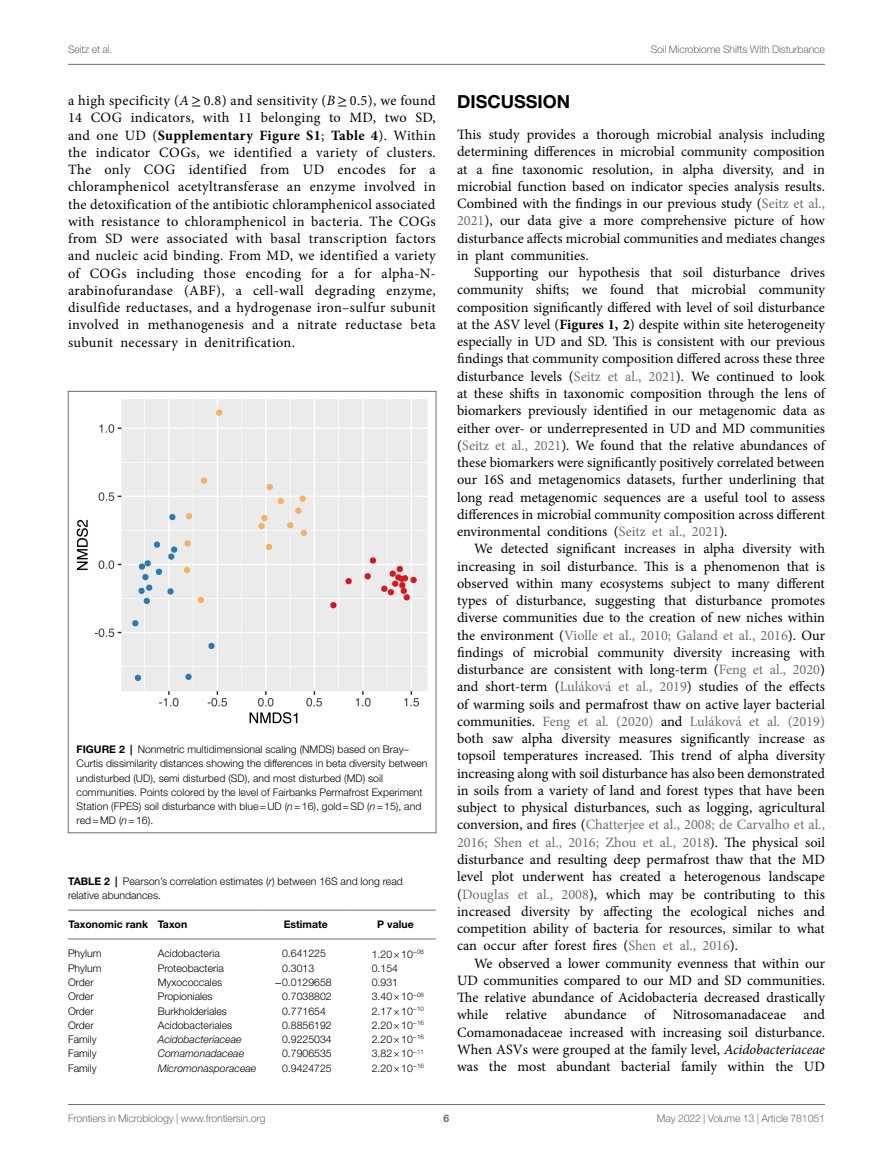
<style>
.page{position:relative;width:893px;height:1170px;background:#fff}
.page>*{position:absolute;margin:0;border:0;box-sizing:border-box;transform-origin:0 0}
.HEAD_1{font:700 18px "Helvetica Neue LT Std";color:#000}
.TEXT{font:14.25px/17.2px "Minion Pro";color:#000;text-align:justify}
.TEXT_FLUSH{font:14.25px/17.2px "Minion Pro";color:#000;text-align:justify}
.FIG_LEG{font:300 10.5px/14.2px "Helvetica Neue LT Std";color:#000}
.TB_TX{font:300 10.5px "Helvetica Neue LT Std";color:#000}
.t1{font:300 10.5px "Helvetica Neue LT Std";letter-spacing:-.015em;color:#6d6e71}
.TT_NO_RULE{font:300 10.5px/14.2px "Helvetica Neue LT Std";color:#000}
.TB_TX-2{font:italic 300 10.5px "Helvetica Neue LT Std";color:#000}
.TB_CH{font:700 10.5px "Helvetica Neue LT Std";color:#000}
.t2{font:700 10.5px "Helvetica Neue LT Std";color:#6d6e71}
.s1{font-style:italic}
.s2{font-family:"STIX General"}
.s3{font-weight:700}
.s4{color:#6d6e71}
.s5{font-family:"STIX General";font-weight:400}
</style>
<div class="page">
<hr style="left:68px;top:64px;width:757px;height:1px;background:#6d6e71">
<hr style="left:68px;top:1104px;width:757px;height:1px;background:#6d6e71">
<img style="left:77px;top:400px;width:351px;height:323px">
<hr style="left:153px;top:909px;width:108px;height:1px;background:#6d6e71">
<hr style="left:153px;top:938px;width:108px;height:1px;background:#6d6e71">
<hr style="left:261px;top:909px;width:90px;height:1px;background:#6d6e71">
<hr style="left:261px;top:938px;width:90px;height:1px;background:#6d6e71">
<hr style="left:351px;top:909px;width:85px;height:1px;background:#6d6e71">
<hr style="left:351px;top:938px;width:85px;height:1px;background:#6d6e71">
<hr style="left:68px;top:909px;width:85px;height:1px;background:#6d6e71">
<hr style="left:68px;top:938px;width:85px;height:1px;background:#6d6e71">
<p class="t1" style="left:68px;top:42px;width:46px">Seitz et al.</p>
<p class="t1" style="left:651px;top:42px;width:176px">Soil Microbiome Shifts With Disturbance</p>
<p class="TEXT" style="left:68px;top:92px;width:369px">a high specificity (<span class="s1">A</span> <span class="s2">≥</span> 0.8) and sensitivity (<span class="s1">B</span> <span class="s2">≥</span> 0.5), we found 14 COG indicators, with 11 belonging to MD, two SD, and one UD (<span class="s3">Supplementary Figure S1</span>; <span class="s3">Table 4</span>). Within the indicator COGs, we identified a variety of clusters.<br>The only COG identified from UD encodes for a chloramphenicol acetyltransferase an enzyme involved in the detoxification of the antibiotic chloramphenicol associated with resistance to chloramphenicol in bacteria. The COGs from SD were associated with basal transcription factors and nucleic acid binding. From MD, we identified a variety of COGs including those encoding for a for alpha-N&shy;arabinofurandase (ABF), a cell-wall degrading enzyme, disulfide reductases, and a hydrogenase iron–sulfur subunit involved in methanogenesis and a nitrate reductase beta subunit necessary in denitrification.</p>
<p class="HEAD_1" style="left:457px;top:90px;width:115px">DISCUSSION</p>
<p class="TEXT_FLUSH" style="left:457px;top:126px;width:369px">This study provides a thorough microbial analysis including determining differences in microbial community composition at a fine taxonomic resolution, in alpha diversity, and in microbial function based on indicator species analysis results.<br>Combined with the findings in our previous study (<span class="s4">Seitz et al., 2021</span>), our data give a more comprehensive picture of how disturbance affects microbial communities and mediates changes in plant communities.</p>
<p class="TEXT" style="left:457px;top:264px;width:370px;text-indent:17px">Supporting our hypothesis that soil disturbance drives community shifts; we found that microbial community composition significantly differed with level of soil disturbance at the ASV level (<span class="s3">Figures 1, 2</span>) despite within site heterogeneity especially in UD and SD. This is consistent with our previous findings that community composition differed across these three disturbance levels (<span class="s4">Seitz et al., 2021</span>). We continued to look at these shifts in taxonomic composition through the lens of biomarkers previously identified in our metagenomic data as either over- or underrepresented in UD and MD communities (<span class="s4">Seitz et al., 2021</span>). We found that the relative abundances of these biomarkers were significantly positively correlated between our 16S and metagenomics datasets, further underlining that long read metagenomic sequences are a useful tool to assess differences in microbial community composition across different environmental conditions (<span class="s4">Seitz et al., 2021</span>).</p>
<p class="TEXT" style="left:457px;top:540px;width:369px;text-indent:17px">We detected significant increases in alpha diversity with increasing in soil disturbance. This is a phenomenon that is observed within many ecosystems subject to many different types of disturbance, suggesting that disturbance promotes diverse communities due to the creation of new niches within the environment (<span class="s4">Violle et al., 2010; Galand et al., 2016</span>). Our findings of microbial community diversity increasing with disturbance are consistent with long-term (<span class="s4">Feng et al., 2020</span>) and short-term (<span class="s4">Luláková et al., 2019</span>) studies of the effects of warming soils and permafrost thaw on active layer bacterial communities. <span class="s4">Feng et al. (2020)</span> and <span class="s4">Luláková et al. (2019) </span>both saw alpha diversity measures significantly increase as topsoil temperatures increased. This trend of alpha diversity increasing along with soil disturbance has also been demonstrated in soils from a variety of land and forest types that have been subject to physical disturbances, such as logging, agricultural conversion, and fires (<span class="s4">Chatterjee et al., 2008; de Carvalho et al., 2016; Shen et al., 2016; Zhou et al., 2018</span>). The physical soil disturbance and resulting deep permafrost thaw that the MD level plot underwent has created a heterogenous landscape (<span class="s4">Douglas et al., 2008</span>), which may be contributing to this increased diversity by affecting the ecological niches and competition ability of bacteria for resources, similar to what can occur after forest fires (<span class="s4">Shen et al., 2016</span>).</p>
<p class="TEXT" style="left:457px;top:954px;width:369px;text-indent:17px">We observed a lower community evenness that within our UD communities compared to our MD and SD communities.<br>The relative abundance of Acidobacteria decreased drastically while relative abundance of Nitrosomanadaceae and Comamonadaceae increased with increasing soil disturbance.<br>When ASVs were grouped at the family level, <span class="s1">Acidobacteriaceae </span>was the most abundant bacterial family within the UD</p>
<p class="FIG_LEG" style="left:77px;top:742px;width:352px"><span class="s3">FIGURE 2 |</span> Nonmetric multidimensional scaling (NMDS) based on Bray– Curtis dissimilarity distances showing the differences in beta diversity between undisturbed (UD), semi disturbed (SD), and most disturbed (MD) soil communities. Points colored by the level of Fairbanks Permafrost Experiment Station (FPES) soil disturbance with blue=UD (<span class="s1">n</span>=16), gold=SD (<span class="s1">n</span>=15), and red=MD (<span class="s1">n</span>=16).</p>
<p class="TT_NO_RULE" style="left:68px;top:874px;width:336px"><span class="s3">TABLE 2 |</span> Pearson’s correlation estimates (<span class="s1">r</span>) between 16S and long read relative abundances.</p>
<p class="TB_CH" style="left:69px;top:918px;width:81px">Taxonomic rank</p>
<p class="TB_CH" style="left:158px;top:918px;width:31px">Taxon</p>
<p class="TB_CH" style="left:284px;top:918px;width:46px">Estimate</p>
<p class="TB_CH" style="left:377px;top:918px;width:38px">P value</p>
<p class="TB_TX" style="left:68px;top:946px;width:35px">Phylum</p>
<p class="TB_TX" style="left:158px;top:946px;width:64px">Acidobacteria</p>
<p class="TB_TX" style="left:282px;top:946px;width:45px">0.641225</p>
<p class="TB_TX" style="left:372px;top:947px;width:54px">1.20×10<sup>−</sup><sup>06</sup></p>
<p class="TB_TX" style="left:68px;top:961px;width:35px">Phylum</p>
<p class="TB_TX" style="left:158px;top:961px;width:68px">Proteobacteria</p>
<p class="TB_TX" style="left:282px;top:961px;width:34px">0.3013</p>
<p class="TB_TX" style="left:372px;top:961px;width:28px">0.154</p>
<p class="TB_TX" style="left:68px;top:975px;width:27px">Order</p>
<p class="TB_TX" style="left:158px;top:975px;width:66px">Myxococcales</p>
<p class="TB_TX" style="left:275px;top:975px;width:58px"><span class="s5">−</span>0.0129658</p>
<p class="TB_TX" style="left:372px;top:975px;width:28px">0.931</p>
<p class="TB_TX" style="left:68px;top:990px;width:27px">Order</p>
<p class="TB_TX" style="left:158px;top:990px;width:56px">Propioniales</p>
<p class="TB_TX" style="left:282px;top:990px;width:51px">0.7038802</p>
<p class="TB_TX" style="left:372px;top:990px;width:54px">3.40×10<sup>−</sup><sup>08</sup></p>
<p class="TB_TX" style="left:68px;top:1004px;width:27px">Order</p>
<p class="TB_TX" style="left:158px;top:1004px;width:71px">Burkholderiales</p>
<p class="TB_TX" style="left:282px;top:1004px;width:45px">0.771654</p>
<p class="TB_TX" style="left:372px;top:1004px;width:54px">2.17×10<sup>−</sup><sup>10</sup></p>
<p class="TB_TX" style="left:68px;top:1018px;width:27px">Order</p>
<p class="TB_TX" style="left:158px;top:1018px;width:76px">Acidobacteriales</p>
<p class="TB_TX" style="left:282px;top:1018px;width:51px">0.8856192</p>
<p class="TB_TX" style="left:372px;top:1018px;width:54px">2.20×10<sup>−</sup><sup>16</sup></p>
<p class="TB_TX" style="left:68px;top:1032px;width:30px">Family</p>
<p class="TB_TX-2" style="left:158px;top:1033px;width:85px">Acidobacteriaceae</p>
<p class="TB_TX" style="left:282px;top:1032px;width:51px">0.9225034</p>
<p class="TB_TX" style="left:372px;top:1032px;width:54px">2.20×10<sup>−</sup><sup>16</sup></p>
<p class="TB_TX" style="left:68px;top:1047px;width:30px">Family</p>
<p class="TB_TX-2" style="left:158px;top:1047px;width:88px">Comamonadaceae</p>
<p class="TB_TX" style="left:282px;top:1047px;width:51px">0.7906535</p>
<p class="TB_TX" style="left:372px;top:1047px;width:54px">3.82×10<sup>−</sup><sup>11</sup></p>
<p class="TB_TX" style="left:68px;top:1061px;width:30px">Family</p>
<p class="TB_TX-2" style="left:158px;top:1061px;width:100px">Micromonasporaceae</p>
<p class="TB_TX" style="left:282px;top:1061px;width:51px">0.9424725</p>
<p class="TB_TX" style="left:372px;top:1061px;width:54px">2.20×10<sup>−</sup><sup>16</sup></p>
<p class="t1" style="left:68px;top:1111px;width:199px">Frontiers in Microbiology | www.frontiersin.org</p>
<p class="t2" style="left:444px;top:1111px;width:7px">6</p>
<p class="t1" style="left:657px;top:1111px;width:169px">May 2022 | Volume 13 | Article 781051</p>
</div>
